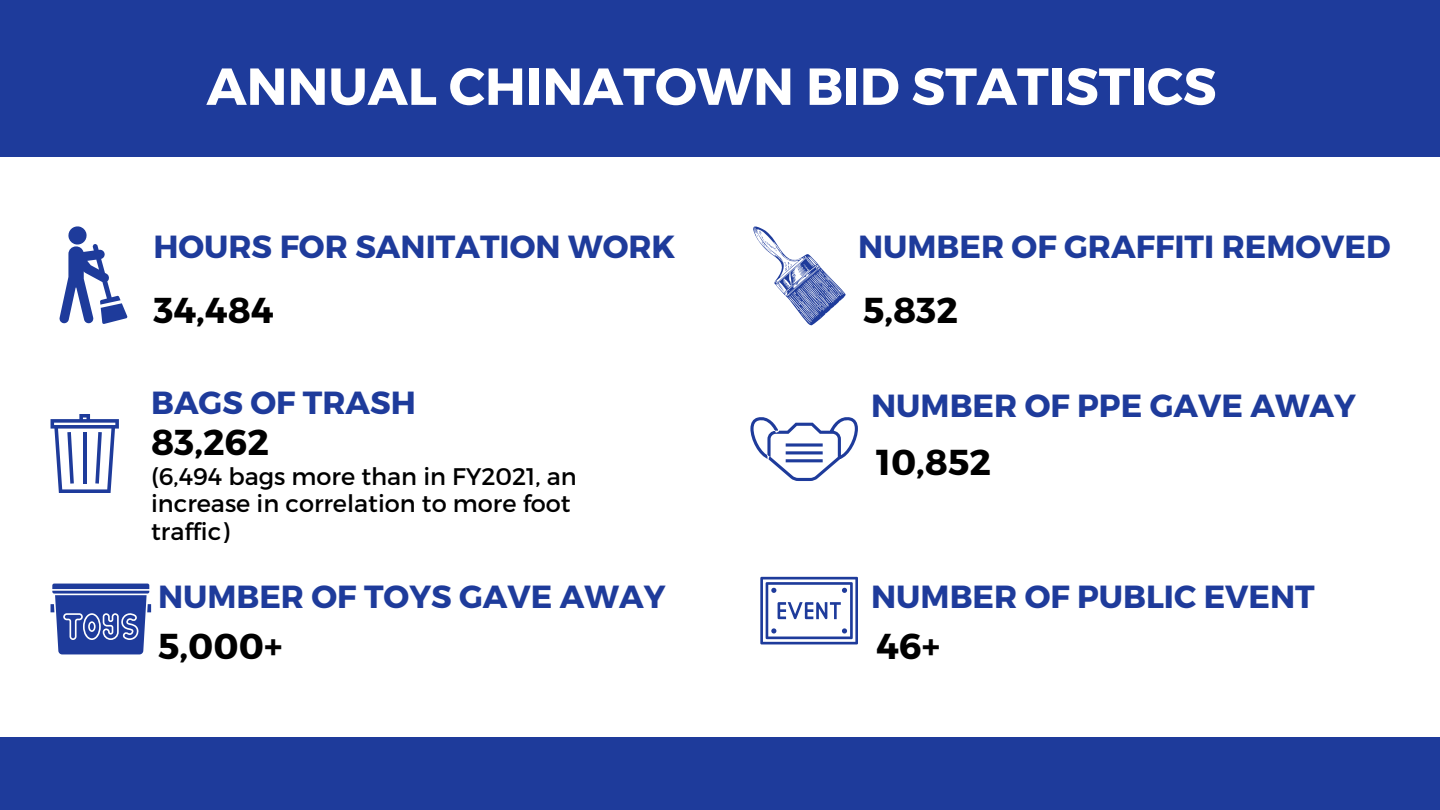
<style>
.page{position:relative;width:1440px;height:810px;background:#fff}
.page>*{position:absolute;margin:0;border:0;box-sizing:border-box;transform-origin:0 0}
.t1{font:700 52px "Montserrat";color:#fff}
.t2{font:700 36px "Montserrat";color:#000}
.t3{font:700 32px "Montserrat";color:#1e3b9b}
.t4{font:24px/27.8px "Montserrat";color:#000}
</style>
<div class="page">
<div style="left:0;top:737px;width:1440px;height:73px;background:#1e3b9b"></div>
<div style="left:0;top:0;width:1440px;height:157px;background:#1e3b9b"></div>
<svg style="left:51px;top:414px;width:68px;height:79px"></svg>
<svg style="left:59px;top:226px;width:68px;height:98px"></svg>
<svg style="left:753px;top:226px;width:93px;height:100px"></svg>
<svg style="left:750px;top:417px;width:108px;height:64px"></svg>
<svg style="left:760px;top:577px;width:98px;height:67px"></svg>
<svg style="left:51px;top:584px;width:100px;height:70px"></svg>
<h1 class="t1" style="left:207px;top:53px;width:1011px">ANNUAL CHINATOWN BID STATISTICS</h1>
<p class="t3" style="left:153px;top:226px;width:524px">HOURS FOR SANITATION WORK</p>
<h3 class="t3" style="left:858px;top:226px;width:534px">NUMBER OF GRAFFITI REMOVED</h3>
<p class="t2" style="left:153px;top:287px;width:122px">34,484</p>
<h3 class="t2" style="left:863px;top:287px;width:96px">5,832</h3>
<p class="t3" style="left:151px;top:381px;width:266px">BAGS OF TRASH</p>
<h2 class="t2" style="left:151px;top:418px;width:119px">83,262</h2>
<p class="t4" style="left:151px;top:461px;width:427px">(6,494 bags more than in FY2021, an increase in correlation to more foot traffic)</p>
<p class="t3" style="left:158px;top:576px;width:509px">NUMBER OF TOYS GAVE AWAY</p>
<h3 class="t2" style="left:158px;top:623px;width:126px">5,000+</h3>
<h2 class="t3" style="left:871px;top:385px;width:486px">NUMBER OF PPE GAVE AWAY</h2>
<h3 class="t2" style="left:876px;top:439px;width:116px">10,852</h3>
<p class="t3" style="left:871px;top:576px;width:445px">NUMBER OF PUBLIC EVENT</p>
<p class="t2" style="left:876px;top:623px;width:65px">46+</p>
</div>
